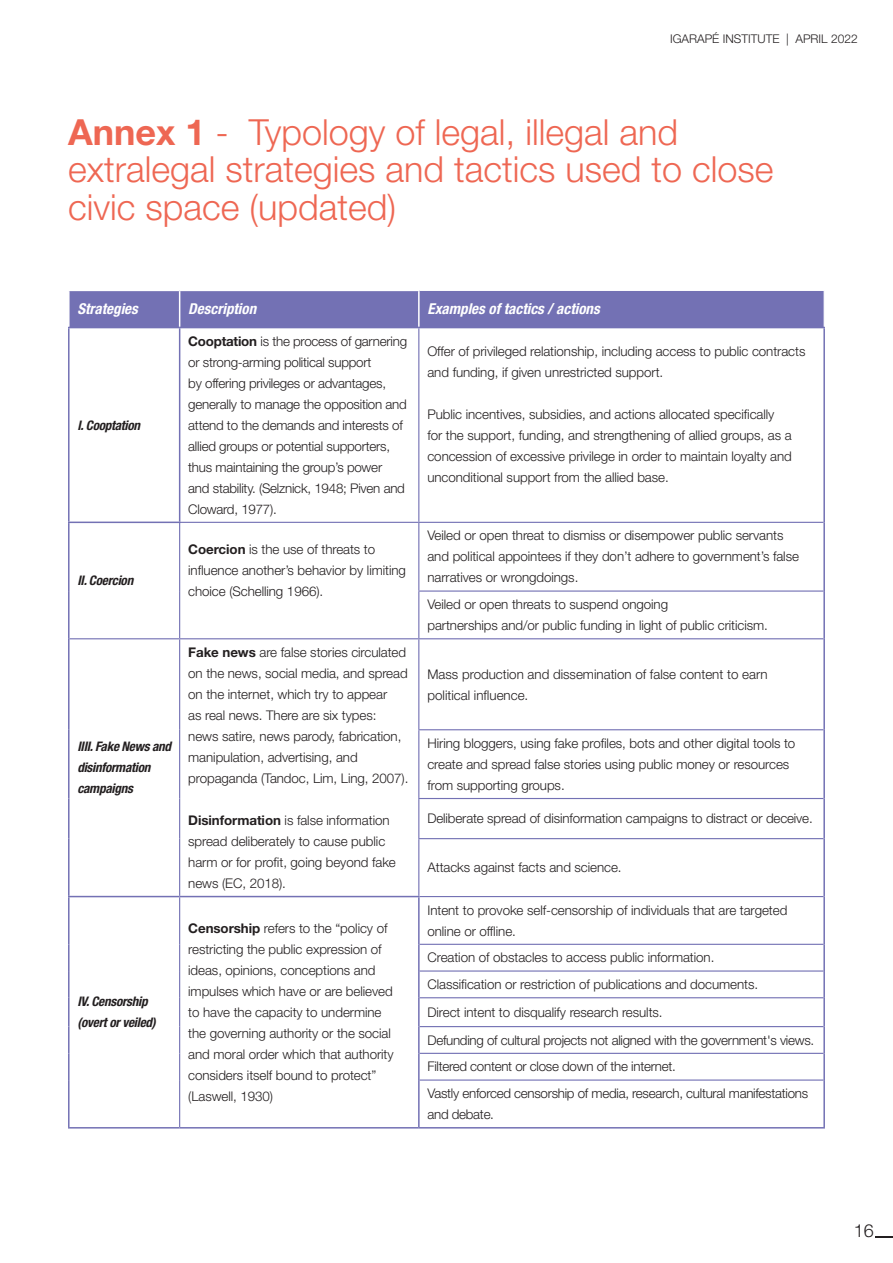
<style>
.page{position:relative;width:893px;height:1263px;background:#fff}
.page>*{position:absolute;margin:0;border:0;box-sizing:border-box;transform-origin:0 0}
.Subtitle_2{font:300 36px/37.5px "Helvetica Neue LT Std";color:#ee6753}
.t1{font:300 18px "Helvetica Neue LT Std";color:#231f20}
.t2{font:italic 700 condensed 15px "Helvetica Neue LT Std";color:#fff}
.t3{font:300 13.35px/21px "Helvetica Neue LT Std";letter-spacing:-.005em;color:#231f20}
.t4{font:italic 700 condensed 13.2px/21px "Helvetica Neue LT Std";letter-spacing:-.02em;color:#231f20}
.t5{font:300 12px "Helvetica Neue LT Std";color:#231f20}
.s1{font-weight:700}
</style>
<div class="page">
<svg style="left:876px;top:1236px;width:17px;height:1px"></svg>
<div style="left:70px;top:291px;width:754px;height:36px;background:#7371b4"></div>
<svg style="left:70px;top:897px;width:753px;height:230px"></svg>
<hr style="left:179px;top:291px;width:1px;height:36px;background:#fff">
<hr style="left:418px;top:291px;width:2px;height:36px;background:#fff">
<hr style="left:68px;top:327px;width:112px;height:1px;background:#7371b4">
<hr style="left:68px;top:328px;width:2px;height:194px;background:#7371b4">
<hr style="left:180px;top:327px;width:239px;height:1px;background:#7371b4">
<hr style="left:179px;top:328px;width:1px;height:194px;background:#7371b4">
<hr style="left:419px;top:327px;width:406px;height:1px;background:#7371b4">
<hr style="left:823px;top:328px;width:2px;height:194px;background:#7371b4">
<hr style="left:418px;top:328px;width:1px;height:194px;background:#7371b4">
<hr style="left:68px;top:522px;width:112px;height:1px;background:#7371b4">
<hr style="left:68px;top:523px;width:2px;height:68px;background:#7371b4">
<hr style="left:68px;top:591px;width:2px;height:48px;background:#7371b4">
<hr style="left:179px;top:522px;width:240px;height:1px;background:#7371b4">
<hr style="left:179px;top:523px;width:1px;height:68px;background:#7371b4">
<hr style="left:179px;top:591px;width:1px;height:47px;background:#7371b4">
<hr style="left:419px;top:522px;width:404px;height:1px;background:#7371b4">
<hr style="left:418px;top:523px;width:1px;height:67px;background:#7371b4">
<hr style="left:823px;top:522px;width:2px;height:69px;background:#7371b4">
<hr style="left:418px;top:590px;width:405px;height:2px;background:#7371b4">
<hr style="left:418px;top:592px;width:1px;height:46px;background:#7371b4">
<hr style="left:823px;top:591px;width:2px;height:48px;background:#7371b4">
<hr style="left:70px;top:638px;width:110px;height:1px;background:#7371b4">
<hr style="left:180px;top:638px;width:239px;height:1px;background:#7371b4">
<hr style="left:179px;top:639px;width:1px;height:91px;background:#7371b4">
<hr style="left:179px;top:730px;width:1px;height:68px;background:#7371b4">
<hr style="left:179px;top:798px;width:1px;height:41px;background:#7371b4">
<hr style="left:179px;top:839px;width:1px;height:57px;background:#7371b4">
<hr style="left:68px;top:639px;width:2px;height:91px;background:#7371b4">
<hr style="left:68px;top:730px;width:2px;height:68px;background:#7371b4">
<hr style="left:68px;top:798px;width:2px;height:41px;background:#7371b4">
<hr style="left:68px;top:839px;width:2px;height:57px;background:#7371b4">
<hr style="left:419px;top:638px;width:404px;height:1px;background:#7371b4">
<hr style="left:418px;top:639px;width:1px;height:90px;background:#7371b4">
<hr style="left:418px;top:729px;width:405px;height:1px;background:#7371b4">
<hr style="left:418px;top:730px;width:1px;height:68px;background:#7371b4">
<hr style="left:418px;top:798px;width:405px;height:1px;background:#7371b4">
<hr style="left:418px;top:799px;width:1px;height:39px;background:#7371b4">
<hr style="left:823px;top:639px;width:2px;height:91px;background:#7371b4">
<hr style="left:823px;top:730px;width:2px;height:68px;background:#7371b4">
<hr style="left:823px;top:798px;width:2px;height:41px;background:#7371b4">
<hr style="left:418px;top:838px;width:405px;height:1px;background:#7371b4">
<hr style="left:418px;top:839px;width:1px;height:57px;background:#7371b4">
<hr style="left:823px;top:839px;width:2px;height:57px;background:#7371b4">
<hr style="left:68px;top:896px;width:112px;height:1px;background:#7371b4">
<hr style="left:68px;top:897px;width:2px;height:47px;background:#7371b4">
<hr style="left:180px;top:896px;width:240px;height:1px;background:#7371b4">
<hr style="left:68px;top:944px;width:2px;height:27px;background:#7371b4">
<hr style="left:68px;top:971px;width:2px;height:27px;background:#7371b4">
<hr style="left:68px;top:998px;width:2px;height:28px;background:#7371b4">
<hr style="left:68px;top:1026px;width:2px;height:27px;background:#7371b4">
<hr style="left:68px;top:1053px;width:2px;height:27px;background:#7371b4">
<hr style="left:68px;top:1080px;width:2px;height:47px;background:#7371b4">
<hr style="left:68px;top:1127px;width:112px;height:1px;background:#7371b4">
<hr style="left:180px;top:1127px;width:239px;height:1px;background:#7371b4">
<hr style="left:179px;top:897px;width:1px;height:47px;background:#7371b4">
<svg style="left:179px;top:944px;width:1px;height:136px"></svg>
<hr style="left:179px;top:1080px;width:1px;height:47px;background:#7371b4">
<hr style="left:420px;top:896px;width:403px;height:1px;background:#7371b4">
<hr style="left:420px;top:944px;width:403px;height:1px;background:#7371b4">
<hr style="left:418px;top:897px;width:2px;height:47px;background:#7371b4">
<hr style="left:823px;top:896px;width:2px;height:48px;background:#7371b4">
<hr style="left:418px;top:944px;width:2px;height:27px;background:#7371b4">
<hr style="left:823px;top:944px;width:2px;height:27px;background:#7371b4">
<hr style="left:418px;top:971px;width:2px;height:27px;background:#7371b4">
<hr style="left:823px;top:971px;width:2px;height:27px;background:#7371b4">
<hr style="left:418px;top:998px;width:2px;height:28px;background:#7371b4">
<hr style="left:823px;top:998px;width:2px;height:28px;background:#7371b4">
<hr style="left:418px;top:1026px;width:2px;height:27px;background:#7371b4">
<hr style="left:823px;top:1026px;width:2px;height:27px;background:#7371b4">
<hr style="left:418px;top:1053px;width:2px;height:27px;background:#7371b4">
<hr style="left:823px;top:1053px;width:2px;height:27px;background:#7371b4">
<hr style="left:418px;top:1080px;width:2px;height:47px;background:#7371b4">
<hr style="left:823px;top:1080px;width:2px;height:47px;background:#7371b4">
<hr style="left:419px;top:1127px;width:406px;height:1px;background:#7371b4">
<hr style="left:420px;top:970px;width:403px;height:1px;background:#7371b4">
<hr style="left:420px;top:997px;width:403px;height:1px;background:#7371b4">
<hr style="left:420px;top:1026px;width:403px;height:1px;background:#7371b4">
<hr style="left:420px;top:1053px;width:403px;height:1px;background:#7371b4">
<hr style="left:420px;top:1079px;width:403px;height:2px;background:#7371b4">
<p class="t5" style="left:670px;top:31px;width:189px">IGARAPÉ INSTITUTE | APRIL 2022</p>
<p class="Subtitle_2" style="left:68px;top:112px;width:707px"><span class="s1">Annex 1</span> - Typology of legal, illegal and extralegal strategies and tactics used to close civic space (updated)</p>
<p class="t2" style="left:77px;top:300px;width:62px">Strategies</p>
<p class="t2" style="left:188px;top:300px;width:69px">Description</p>
<p class="t2" style="left:427px;top:300px;width:174px">Examples of tactics / actions</p>
<p class="t4" style="left:77px;top:415px;width:64px">I. Cooptation</p>
<p class="t4" style="left:77px;top:570px;width:57px">II. Coercion</p>
<p class="t4" style="left:77px;top:736px;width:95px">IIII. Fake News and disinformation campaigns</p>
<p class="t4" style="left:77px;top:991px;width:80px">IV. Censorship (overt or veiled)</p>
<p class="t3" style="left:188px;top:330px;width:220px"><span class="s1">Cooptation</span> is the process of garnering or strong-arming political support<br>by offering privileges or advantages, generally to manage the opposition and attend to the demands and interests of allied groups or potential supporters, thus maintaining the group’s power<br>and stability. (Selznick, 1948; Piven and Cloward, 1977).</p>
<p class="t3" style="left:427px;top:341px;width:379px">Offer of privileged relationship, including access to public contracts and funding, if given unrestricted support.</p>
<p class="t3" style="left:427px;top:404px;width:366px">Public incentives, subsidies, and actions allocated specifically for the support, funding, and strengthening of allied groups, as a concession of excessive privilege in order to maintain loyalty and unconditional support from the allied base.</p>
<p class="t3" style="left:188px;top:538px;width:189px"><span class="s1">Coercion</span> is the use of threats to</p>
<p class="t3" style="left:188px;top:559px;width:219px">influence another’s behavior by limiting choice (Schelling 1966).</p>
<p class="t3" style="left:188px;top:641px;width:222px"><span class="s1">Fake news</span> are false stories circulated on the news, social media, and spread on the internet, which try to appear<br>as real news. There are six types: news satire, news parody, fabrication, manipulation, advertising, and propaganda (Tandoc, Lim, Ling, 2007).</p>
<p class="t3" style="left:188px;top:809px;width:209px"><span class="s1">Disinformation</span> is false information spread deliberately to cause public harm or for profit, going beyond fake news (EC, 2018).</p>
<p class="t3" style="left:188px;top:917px;width:207px"><span class="s1">Censorship</span> refers to the “policy of restricting the public expression of ideas, opinions, conceptions and impulses which have or are believed to have the capacity to undermine the governing authority or the social and moral order which that authority considers itself bound to protect” (Laswell, 1930)</p>
<p class="t3" style="left:427px;top:525px;width:373px">Veiled or open threat to dismiss or disempower public servants and political appointees if they don’t adhere to government’s false narratives or wrongdoings.</p>
<p class="t3" style="left:427px;top:594px;width:242px">Veiled or open threats to suspend ongoing</p>
<p class="t3" style="left:427px;top:615px;width:342px">partnerships and/or public funding in light of public criticism.</p>
<p class="t3" style="left:427px;top:663px;width:342px">Mass production and dissemination of false content to earn political influence.</p>
<p class="t3" style="left:427px;top:732px;width:369px">Hiring bloggers, using fake profiles, bots and other digital tools to create and spread false stories using public money or resources from supporting groups.</p>
<p class="t3" style="left:427px;top:808px;width:387px">Deliberate spread of disinformation campaigns to distract or deceive.</p>
<p class="t3" style="left:427px;top:857px;width:196px">Attacks against facts and science.</p>
<p class="t3" style="left:427px;top:899px;width:361px">Intent to provoke self-censorship of individuals that are targeted online or offline.</p>
<p class="t3" style="left:427px;top:947px;width:288px">Creation of obstacles to access public information.</p>
<p class="t3" style="left:427px;top:974px;width:332px">Classification or restriction of publications and documents.</p>
<p class="t3" style="left:427px;top:1001px;width:237px">Direct intent to disqualify research results.</p>
<p class="t3" style="left:427px;top:1029px;width:388px">Defunding of cultural projects not aligned with the government's views.</p>
<p class="t3" style="left:427px;top:1056px;width:250px">Filtered content or close down of the internet.</p>
<p class="t3" style="left:427px;top:1083px;width:382px">Vastly enforced censorship of media, research, cultural manifestations and debate.</p>
<h2 class="t1" style="left:854px;top:1220px;width:22px">16</h2>
</div>
